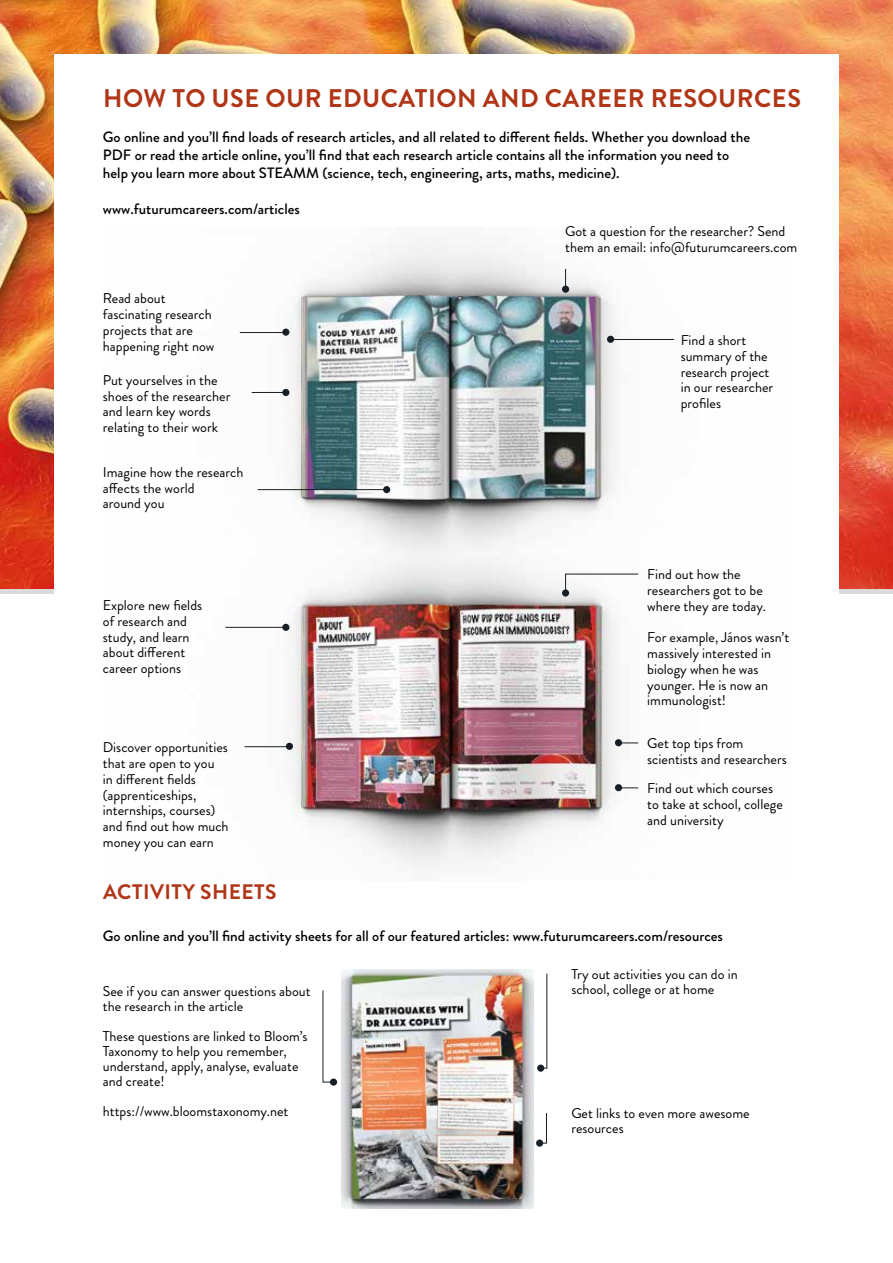
<style>
.page{position:relative;width:893px;height:1263px;background:#fff}
.page>*{position:absolute;margin:0;border:0;box-sizing:border-box;transform-origin:0 0}
.t1{font:700 25.5px "Brandon Grotesque";letter-spacing:.02em;color:#b03618}
.t2{font:700 21px "Brandon Grotesque";letter-spacing:.02em;color:#b03618}
.t3{font:500 15px/18px "Brandon Grotesque";color:#000}
.t4{font:14.25px/15.8px "Brandon Grotesque";color:#000}
</style>
<div class="page">
<img style="left:0;top:0;width:893px;height:588px">
<div style="left:54px;top:54px;width:785px;height:1155px;background:#fff"></div>
<img style="left:239px;top:244px;width:382px;height:311px">
<div style="left:562px;top:286px;width:7px;height:7px;background:#161f26;border-radius:50%"></div>
<div style="left:607px;top:336px;width:7px;height:7px;background:#161f26;border-radius:50%"></div>
<svg style="left:565px;top:269px;width:1px;height:17px"></svg>
<div style="left:282px;top:389px;width:7px;height:7px;background:#161f26;border-radius:50%"></div>
<hr style="left:252px;top:392px;width:34px;height:1px;background:#161f26">
<div style="left:383px;top:486px;width:7px;height:7px;background:#161f26;border-radius:50%"></div>
<hr style="left:258px;top:489px;width:129px;height:1px;background:#161f26">
<hr style="left:611px;top:339px;width:63px;height:1px;background:#161f26">
<img style="left:225px;top:555px;width:414px;height:314px">
<div style="left:562px;top:589px;width:7px;height:7px;background:#161f26;border-radius:50%"></div>
<div style="left:615px;top:739px;width:7px;height:7px;background:#161f26;border-radius:50%"></div>
<div style="left:615px;top:784px;width:7px;height:7px;background:#161f26;border-radius:50%"></div>
<svg style="left:565px;top:573px;width:74px;height:21px"></svg>
<div style="left:282px;top:624px;width:7px;height:7px;background:#161f26;border-radius:50%"></div>
<hr style="left:225px;top:627px;width:61px;height:1px;background:#161f26">
<svg style="left:622px;top:742px;width:16px;height:1px"></svg>
<svg style="left:622px;top:787px;width:16px;height:1px"></svg>
<div style="left:398px;top:797px;width:7px;height:7px;background:#161f26;border-radius:50%"></div>
<hr style="left:244px;top:746px;width:45px;height:1px;background:#161f26">
<img style="left:341px;top:969px;width:193px;height:240px">
<svg style="left:330px;top:1078px;width:7px;height:8px"></svg>
<div style="left:537px;top:1064px;width:7px;height:8px;background:#161f26;border-radius:50%"></div>
<svg style="left:322px;top:990px;width:12px;height:93px"></svg>
<svg style="left:540px;top:973px;width:8px;height:96px"></svg>
<div style="left:536px;top:1139px;width:7px;height:8px;background:#161f26;border-radius:50%"></div>
<svg style="left:540px;top:1112px;width:7px;height:32px"></svg>
<hr style="left:240px;top:332px;width:46px;height:1px;background:#161f26">
<div style="left:282px;top:329px;width:7px;height:7px;background:#161f26;border-radius:50%"></div>
<div style="left:286px;top:743px;width:7px;height:7px;background:#161f26;border-radius:50%"></div>
<h1 class="t1" style="left:103px;top:80px;width:699px">HOW TO USE OUR EDUCATION AND CAREER RESOURCES</h1>
<p class="t3" style="left:103px;top:128px;width:649px">Go online and you’ll find loads of research articles, and all related to different fields. Whether you download the<br>PDF or read the article online, you’ll find that each research article contains all the information you need to help you learn more about STEAMM (science, tech, engineering, arts, maths, medicine).</p>
<p class="t3" style="left:103px;top:200px;width:198px">www.futurumcareers.com/articles</p>
<p class="t4" style="left:103px;top:291px;width:113px">Read about fascinating research projects that are happening right now</p>
<p class="t4" style="left:103px;top:372px;width:129px">Put yourselves in the shoes of the researcher and learn key words relating to their work</p>
<p class="t4" style="left:103px;top:464px;width:142px">Imagine how the research affects the world<br>around you</p>
<p class="t4" style="left:565px;top:224px;width:234px">Got a question for the researcher? Send them an email: info@futurumcareers.com</p>
<p class="t4" style="left:681px;top:332px;width:94px">Find a short summary of the research project in our researcher profiles</p>
<p class="t4" style="left:647px;top:567px;width:120px">Find out how the researchers got to be where they are today.</p>
<p class="t4" style="left:647px;top:630px;width:144px">For example, János wasn’t massively interested in biology when he was younger. He is now an immunologist!</p>
<p class="t4" style="left:647px;top:736px;width:141px">Get top tips from scientists and researchers</p>
<p class="t4" style="left:647px;top:781px;width:137px">Find out which courses to take at school, college and university</p>
<p class="t4" style="left:103px;top:597px;width:101px">Explore new fields of research and study, and learn about different career options</p>
<p class="t4" style="left:103px;top:740px;width:127px">Discover opportunities that are open to you<br>in different fields (apprenticeships, internships, courses) and find out how much money you can earn</p>
<h2 class="t2" style="left:103px;top:877px;width:175px">ACTIVITY SHEETS</h2>
<p class="t3" style="left:103px;top:927px;width:622px">Go online and you’ll find activity sheets for all of our featured articles: www.futurumcareers.com/resources</p>
<p class="t4" style="left:103px;top:984px;width:209px;line-height:15px">See if you can answer questions about the research in the article</p>
<p class="t4" style="left:103px;top:1029px;width:206px;line-height:15px">These questions are linked to Bloom’s<br>Taxonomy to help you remember, understand, apply, analyse, evaluate and create!</p>
<p class="t4" style="left:103px;top:1103px;width:187px">https://www.bloomstaxonomy.net</p>
<p class="t4" style="left:571px;top:967px;width:168px;line-height:15px">Try out activities you can do in school, college or at home</p>
<p class="t4" style="left:571px;top:1105px;width:180px;line-height:15px">Get links to even more awesome resources</p>
</div>
